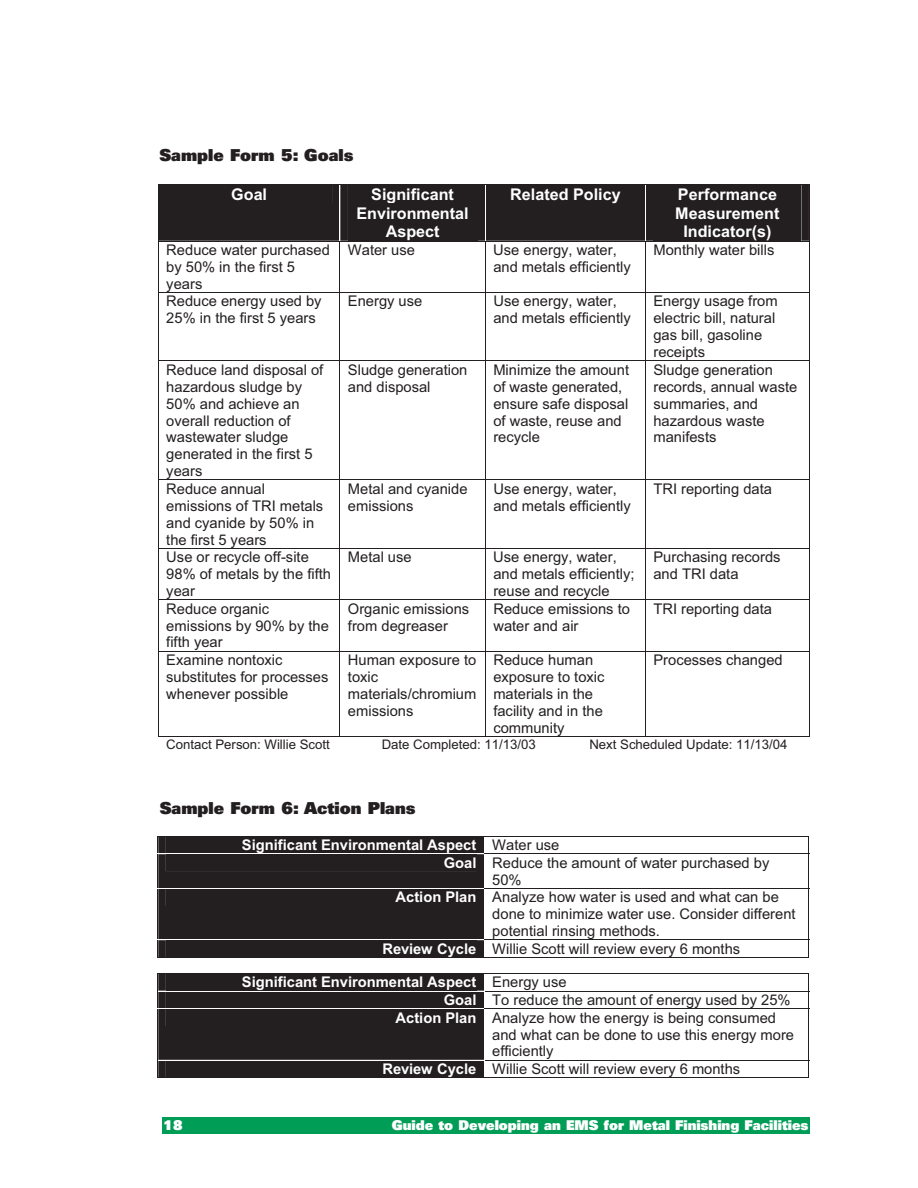
<style>
.page{position:relative;width:918px;height:1188px;background:#fff}
.page>*{position:absolute;margin:0;border:0;box-sizing:border-box;transform-origin:0 0}
.t1{font:900 16.5px "Univers";color:#231f20}
.t2{font:700 16.2px/18.6px "Arial";color:#fff;text-align:center}
.t3{font:14.7px/17px "Arial";color:#231f20}
.t4{font:700 14.7px "Arial";color:#fff}
.t5{font:900 13.5px "Univers";color:#fff}
.t6{font:13.2px "Arial";color:#231f20}
.s1{font-weight:400;color:#231f20}
.s2{font-weight:700;color:#fff}
</style>
<div class="page">
<div style="left:162px;top:1117px;width:648px;height:17px;background:#009d57"></div>
<div style="left:158px;top:184px;width:652px;height:57px;background:#231f20"></div>
<hr style="left:158px;top:185px;width:1px;height:56px;background:#231f20">
<hr style="left:340px;top:185px;width:1px;height:56px;background:#fff">
<hr style="left:485px;top:185px;width:1px;height:56px;background:#fff">
<hr style="left:645px;top:185px;width:1px;height:56px;background:#fff">
<hr style="left:809px;top:185px;width:1px;height:56px;background:#231f20">
<hr style="left:158px;top:241px;width:652px;height:1px;background:#231f20">
<hr style="left:158px;top:241px;width:1px;height:51px;background:#231f20">
<hr style="left:340px;top:241px;width:1px;height:51px;background:#231f20">
<hr style="left:485px;top:241px;width:1px;height:51px;background:#231f20">
<hr style="left:645px;top:241px;width:1px;height:51px;background:#231f20">
<hr style="left:809px;top:241px;width:1px;height:51px;background:#231f20">
<hr style="left:158px;top:292px;width:652px;height:1px;background:#231f20">
<hr style="left:158px;top:293px;width:1px;height:68px;background:#231f20">
<hr style="left:340px;top:293px;width:1px;height:68px;background:#231f20">
<hr style="left:485px;top:293px;width:1px;height:68px;background:#231f20">
<hr style="left:645px;top:293px;width:1px;height:68px;background:#231f20">
<hr style="left:809px;top:293px;width:1px;height:68px;background:#231f20">
<hr style="left:158px;top:361px;width:652px;height:1px;background:#231f20">
<hr style="left:158px;top:361px;width:1px;height:119px;background:#231f20">
<hr style="left:340px;top:361px;width:1px;height:119px;background:#231f20">
<hr style="left:485px;top:361px;width:1px;height:119px;background:#231f20">
<hr style="left:645px;top:361px;width:1px;height:119px;background:#231f20">
<hr style="left:809px;top:361px;width:1px;height:119px;background:#231f20">
<hr style="left:158px;top:480px;width:652px;height:1px;background:#231f20">
<hr style="left:158px;top:480px;width:1px;height:68px;background:#231f20">
<hr style="left:340px;top:480px;width:1px;height:68px;background:#231f20">
<hr style="left:485px;top:480px;width:1px;height:68px;background:#231f20">
<hr style="left:645px;top:480px;width:1px;height:68px;background:#231f20">
<hr style="left:809px;top:480px;width:1px;height:68px;background:#231f20">
<hr style="left:158px;top:548px;width:652px;height:1px;background:#231f20">
<hr style="left:158px;top:549px;width:1px;height:50px;background:#231f20">
<hr style="left:340px;top:549px;width:1px;height:50px;background:#231f20">
<hr style="left:485px;top:549px;width:1px;height:50px;background:#231f20">
<hr style="left:645px;top:549px;width:1px;height:50px;background:#231f20">
<hr style="left:809px;top:549px;width:1px;height:50px;background:#231f20">
<hr style="left:158px;top:599px;width:652px;height:1px;background:#231f20">
<hr style="left:158px;top:600px;width:1px;height:51px;background:#231f20">
<hr style="left:340px;top:600px;width:1px;height:51px;background:#231f20">
<hr style="left:485px;top:600px;width:1px;height:51px;background:#231f20">
<hr style="left:645px;top:600px;width:1px;height:51px;background:#231f20">
<hr style="left:809px;top:600px;width:1px;height:51px;background:#231f20">
<hr style="left:158px;top:651px;width:652px;height:1px;background:#231f20">
<hr style="left:158px;top:651px;width:1px;height:86px;background:#231f20">
<hr style="left:158px;top:736px;width:182px;height:1px;background:#231f20">
<hr style="left:340px;top:651px;width:1px;height:86px;background:#231f20">
<hr style="left:340px;top:736px;width:145px;height:1px;background:#231f20">
<hr style="left:485px;top:651px;width:1px;height:86px;background:#231f20">
<hr style="left:486px;top:736px;width:159px;height:1px;background:#231f20">
<hr style="left:645px;top:651px;width:1px;height:86px;background:#231f20">
<hr style="left:646px;top:736px;width:163px;height:1px;background:#231f20">
<hr style="left:809px;top:651px;width:1px;height:86px;background:#231f20">
<hr style="left:158px;top:836px;width:651px;height:1px;background:#231f20">
<hr style="left:484px;top:854px;width:325px;height:1px;background:#231f20">
<hr style="left:809px;top:854px;width:1px;height:34px;background:#231f20">
<hr style="left:484px;top:888px;width:325px;height:1px;background:#231f20">
<hr style="left:809px;top:889px;width:1px;height:51px;background:#231f20">
<hr style="left:484px;top:940px;width:325px;height:1px;background:#231f20">
<div style="left:158px;top:837px;width:327px;height:121px;background:#231f20"></div>
<hr style="left:484px;top:957px;width:325px;height:1px;background:#231f20">
<hr style="left:158px;top:973px;width:651px;height:1px;background:#231f20">
<hr style="left:484px;top:991px;width:325px;height:1px;background:#231f20">
<hr style="left:484px;top:1008px;width:325px;height:1px;background:#231f20">
<hr style="left:809px;top:1009px;width:1px;height:51px;background:#231f20">
<hr style="left:484px;top:1060px;width:325px;height:1px;background:#231f20">
<div style="left:158px;top:974px;width:327px;height:104px;background:#231f20"></div>
<hr style="left:484px;top:1077px;width:325px;height:1px;background:#231f20">
<p class="t1" style="left:159px;top:149px;width:196px">Sample Form 5: Goals</p>
<p class="t2" style="left:231px;top:187px;width:37px">Goal</p>
<p class="t2" style="left:356px;top:187px;width:114px">Significant<br>Environmental<br>Aspect</p>
<p class="t2" style="left:510px;top:187px;width:112px">Related Policy</p>
<p class="t2" style="left:675px;top:187px;width:106px">Performance<br>Measurement<br>Indicator(s)</p>
<p class="t3" style="left:166px;top:243px;width:165px">Reduce water purchased by 50% in the first 5 years</p>
<p class="t3" style="left:348px;top:243px;width:69px">Water use</p>
<p class="t3" style="left:493px;top:243px;width:139px">Use energy, water, and metals efficiently</p>
<p class="t3" style="left:653px;top:243px;width:123px">Monthly water bills</p>
<p class="t3" style="left:166px;top:294px;width:157px">Reduce energy used by<br>25% in the first 5 years</p>
<p class="t3" style="left:348px;top:294px;width:76px">Energy use</p>
<p class="t3" style="left:493px;top:294px;width:139px">Use energy, water, and metals efficiently</p>
<p class="t3" style="left:653px;top:294px;width:126px">Energy usage from electric bill, natural gas bill, gasoline receipts</p>
<p class="t3" style="left:166px;top:363px;width:159px">Reduce land disposal of hazardous sludge by<br>50% and achieve an overall reduction of wastewater sludge generated in the first 5 years</p>
<p class="t3" style="left:348px;top:363px;width:121px">Sludge generation and disposal</p>
<p class="t3" style="left:493px;top:363px;width:137px">Minimize the amount of waste generated, ensure safe disposal of waste, reuse and recycle</p>
<p class="t3" style="left:653px;top:363px;width:145px">Sludge generation records, annual waste summaries, and hazardous waste manifests</p>
<p class="t3" style="left:166px;top:482px;width:158px">Reduce annual emissions of TRI metals and cyanide by 50% in the first 5 years</p>
<p class="t3" style="left:348px;top:482px;width:121px">Metal and cyanide emissions</p>
<p class="t3" style="left:493px;top:482px;width:139px">Use energy, water, and metals efficiently</p>
<p class="t3" style="left:653px;top:482px;width:120px">TRI reporting data</p>
<p class="t3" style="left:166px;top:550px;width:166px">Use or recycle off-site<br>98% of metals by the fifth year</p>
<p class="t3" style="left:348px;top:550px;width:65px">Metal use</p>
<p class="t3" style="left:493px;top:550px;width:143px">Use energy, water, and metals efficiently; reuse and recycle</p>
<p class="t3" style="left:653px;top:550px;width:129px">Purchasing records and TRI data</p>
<p class="t3" style="left:166px;top:601px;width:164px">Reduce organic emissions by 90% by the fifth year</p>
<p class="t3" style="left:348px;top:601px;width:123px">Organic emissions from degreaser</p>
<p class="t3" style="left:493px;top:601px;width:138px">Reduce emissions to water and air</p>
<p class="t3" style="left:653px;top:601px;width:120px">TRI reporting data</p>
<p class="t3" style="left:166px;top:653px;width:164px">Examine nontoxic substitutes for processes whenever possible</p>
<p class="t3" style="left:348px;top:653px;width:130px">Human exposure to toxic materials/chromium emissions</p>
<p class="t3" style="left:493px;top:653px;width:113px">Reduce human exposure to toxic materials in the facility and in the community</p>
<p class="t3" style="left:653px;top:653px;width:131px">Processes changed</p>
<p class="t6" style="left:166px;top:740px;width:165px">Contact Person: Willie Scott</p>
<p class="t6" style="left:382px;top:740px;width:156px">Date Completed: 11/13/03</p>
<p class="t6" style="left:589px;top:740px;width:200px">Next Scheduled Update: 11/13/04</p>
<p class="t1" style="left:160px;top:802px;width:257px">Sample Form 6: Action Plans</p>
<p class="t4" style="left:242px;top:840px;width:319px">Significant Environmental Aspect <span class="s1">Water use</span></p>
<p class="t3" style="left:444px;top:856px;width:327px"><span class="s2">Goal</span> Reduce the amount of water purchased by</p>
<p class="t3" style="left:492px;top:872px;width:31px">50%</p>
<p class="t3" style="left:396px;top:890px;width:385px"><span class="s2">Action Plan</span> Analyze how water is used and what can be</p>
<p class="t3" style="left:492px;top:907px;width:305px">done to minimize water use. Consider different</p>
<p class="t3" style="left:492px;top:924px;width:169px">potential rinsing methods.</p>
<p class="t3" style="left:382px;top:942px;width:359px"><span class="s2">Review Cycle</span> Willie Scott will review every 6 months</p>
<p class="t4" style="left:242px;top:977px;width:326px">Significant Environmental Aspect <span class="s1">Energy use</span></p>
<p class="t3" style="left:444px;top:993px;width:348px"><span class="s2">Goal</span> To reduce the amount of energy used by 25%</p>
<p class="t3" style="left:396px;top:1010px;width:382px"><span class="s2">Action Plan</span> Analyze how the energy is being consumed</p>
<p class="t3" style="left:492px;top:1027px;width:303px">and what can be done to use this energy more</p>
<p class="t3" style="left:492px;top:1044px;width:63px">efficiently</p>
<p class="t3" style="left:382px;top:1062px;width:359px"><span class="s2">Review Cycle</span> Willie Scott will review every 6 months</p>
<p class="t5" style="left:163px;top:1121px;width:21px">18</p>
<p class="t5" style="left:392px;top:1121px;width:418px">Guide to Developing an EMS for Metal Finishing Facilities</p>
</div>
